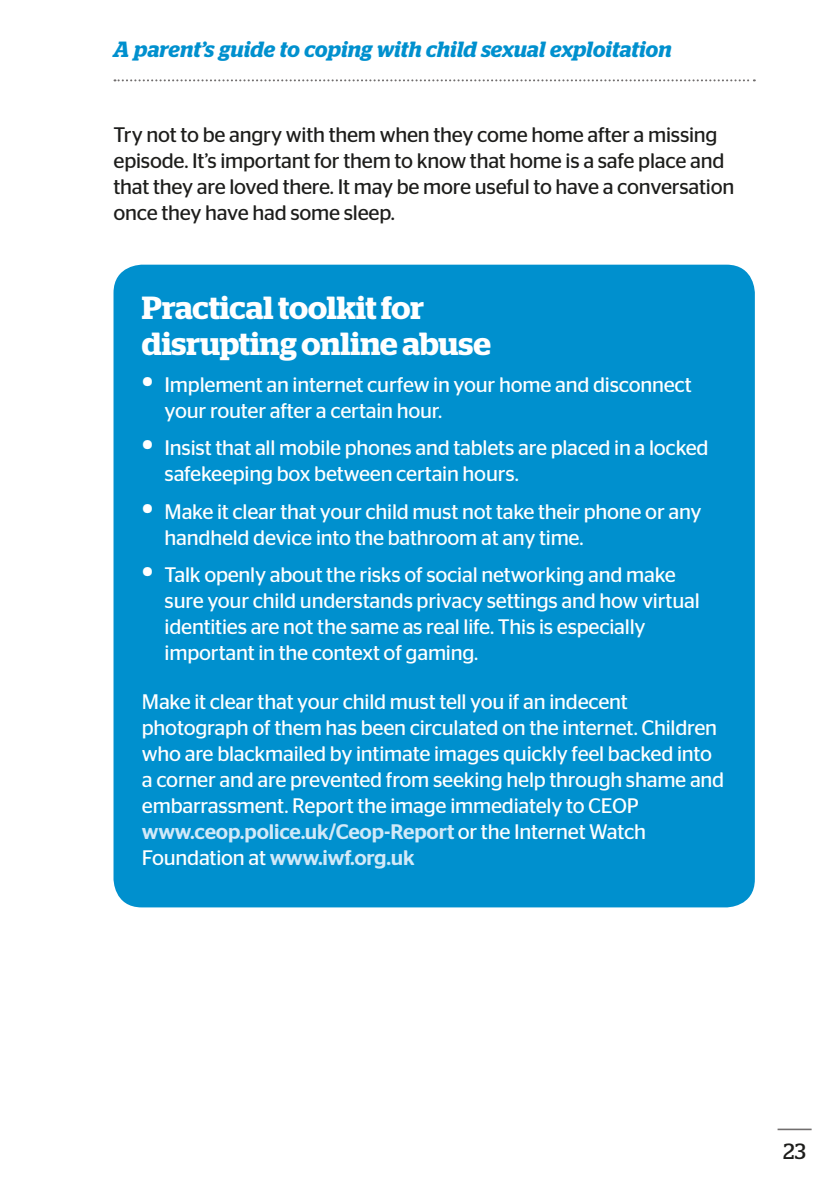
<style>
.page{position:relative;width:840px;height:1191px;background:#fff}
.page>*{position:absolute;margin:0;border:0;box-sizing:border-box;transform-origin:0 0}
.t1{font:600 32px/36px "Stag";color:#fff}
.t2{font:italic 600 22px "Stag";letter-spacing:.005em;color:#0090ce}
.t3{font:22px "Stag";color:#1d1d1b}
.t4{font:21px/26px "Stag Sans";letter-spacing:-.01em;color:#fff}
.t5{font:21px/26px "Stag Sans";letter-spacing:-.01em;color:#1d1d1b}
.s1{font-size:36px}
.s2{font-weight:500;color:#d1e9f8}
</style>
<div class="page">
<div style="left:113px;top:265px;width:641px;height:642px;background:#0090ce;border-radius:28px"></div>
<hr style="left:777px;top:1128px;width:34px;height:2px;background:#716e6e">
<svg style="left:114px;top:79px;width:640px;height:2px"></svg>
<p class="t2" style="left:113px;top:36px;width:559px">A parent’s guide to coping with child sexual exploitation</p>
<p class="t5" style="left:113px;top:122px;width:622px">Try not to be angry with them when they come home after a missing episode. It’s important for them to know that home is a safe place and that they are loved there. It may be more useful to have a conversation once they have had some sleep.</p>
<h1 class="t1" style="left:142px;top:289px;width:350px">Practical toolkit for disrupting online abuse</h1>
<p class="t4" style="left:164px;top:371px;width:528px;text-indent:-23px"><span class="s1">•</span> Implement an internet curfew in your home and disconnect your router after a certain hour.</p>
<p class="t4" style="left:164px;top:435px;width:545px;text-indent:-23px"><span class="s1">•</span> Insist that all mobile phones and tablets are placed in a locked safekeeping box between certain hours.</p>
<p class="t4" style="left:164px;top:498px;width:538px;text-indent:-23px"><span class="s1">•</span> Make it clear that your child must not take their phone or any handheld device into the bathroom at any time.</p>
<p class="t4" style="left:164px;top:561px;width:536px;text-indent:-23px"><span class="s1">•</span> Talk openly about the risks of social networking and make sure your child understands privacy settings and how virtual identities are not the same as real life. This is especially important in the context of gaming.</p>
<p class="t4" style="left:142px;top:688px;width:583px">Make it clear that your child must tell you if an indecent photograph of them has been circulated on the internet. Children who are blackmailed by intimate images quickly feel backed into a corner and are prevented from seeking help through shame and embarrassment. Report the image immediately to CEOP <span class="s2">www.ceop.police.uk/Ceop-Report</span> or the Internet Watch Foundation at <span class="s2">www.iwf.org.uk</span></p>
<p class="t3" style="left:782px;top:1138px;width:24px">23</p>
</div>
